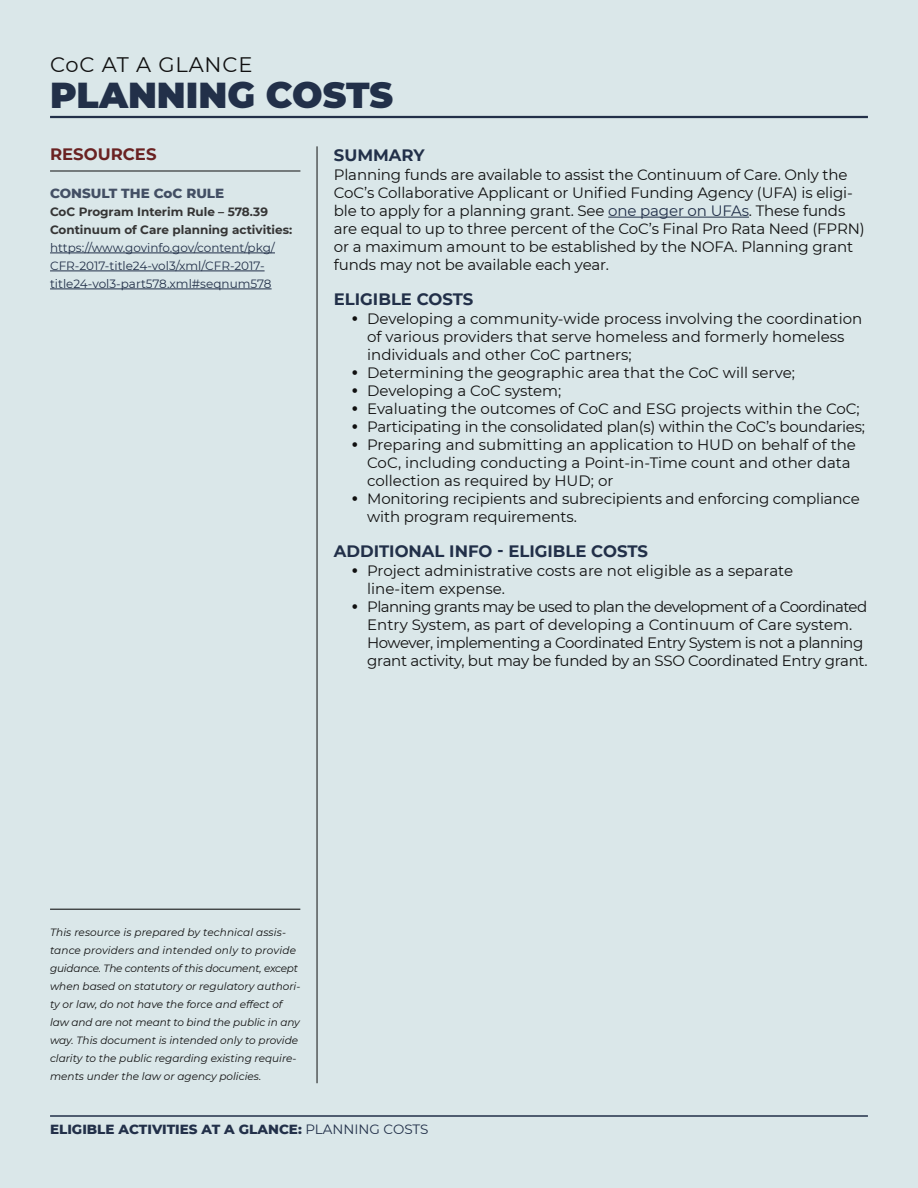
<style>
.page{position:relative;width:918px;height:1188px;background:#dae7e9}
.page>*{position:absolute;margin:0;border:0;box-sizing:border-box;transform-origin:0 0}
.t1{font:900 36px "Montserrat";color:#223049}
.t2{font:21px "Montserrat";letter-spacing:.04em;color:#111}
.t3{font:700 16.5px "Montserrat";color:#223049}
.t4{font:700 16.5px "Montserrat";color:#6a2222}
.t5{font:15px/18px "Montserrat";letter-spacing:-.01em;color:#111}
.t6{font:15px/18px "Montserrat";letter-spacing:-.03em;color:#111}
.t7{font:800 13.5px "Montserrat";color:#223049}
.t8{font:800 13.5px "Montserrat";color:#434f64}
.t9{font:12px/18px "Montserrat";color:#223049}
.t10{font:700 12px/18px "Montserrat";color:#353535}
.t11{font:italic 10.5px/18px "Montserrat";color:#111}
.s1{color:#223049}
.s2{font-size:30px}
.s3{font-weight:400}
</style>
<div class="page">
<hr style="left:50px;top:1115px;width:818px;height:2px;background:#223049">
<hr style="left:50px;top:116px;width:818px;height:2px;background:#223049">
<hr style="left:608px;top:217px;width:141px;height:1px;background:#223049">
<hr style="left:50px;top:171px;width:250px;height:1px;background:#111">
<hr style="left:50px;top:253px;width:225px;height:1px;background:#223049">
<hr style="left:50px;top:271px;width:215px;height:1px;background:#223049">
<hr style="left:50px;top:289px;width:222px;height:1px;background:#223049">
<hr style="left:317px;top:146px;width:1px;height:937px;background:#111">
<hr style="left:50px;top:909px;width:250px;height:1px;background:#000">
<h1 class="t2" style="left:50px;top:50px;width:204px">CoC AT A GLANCE</h1>
<h1 class="t1" style="left:50px;top:68px;width:345px">PLANNING COSTS</h1>
<h2 class="t4" style="left:50px;top:143px;width:108px">RESOURCES</h2>
<h3 class="t8" style="left:50px;top:183px;width:176px">CONSULT THE CoC RULE</h3>
<p class="t10" style="left:50px;top:202px;width:244px">CoC Program Interim Rule – 578.39<br>Continuum of Care planning activities:</p>
<p class="t9" style="left:50px;top:238px;width:226px">https://www.govinfo.gov/content/pkg/<br>CFR-2017-title24-vol3/xml/CFR-2017- title24-vol3-part578.xml#seqnum578</p>
<h2 class="t3" style="left:334px;top:143px;width:92px">SUMMARY</h2>
<p class="t5" style="left:334px;top:165px;width:532px">Planning funds are available to assist the Continuum of Care. Only the CoC’s Collaborative Applicant or Unified Funding Agency (UFA) is eligi&shy;ble to apply for a planning grant. See <span class="s1">one pager on UFAs</span>. These funds are equal to up to three percent of the CoC’s Final Pro Rata Need (FPRN) or a maximum amount to be established by the NOFA. Planning grant funds may not be available each year.</p>
<h2 class="t3" style="left:334px;top:287px;width:141px">ELIGIBLE COSTS</h2>
<p class="t5" style="left:367px;top:309px;width:497px;text-indent:-17px"><span class="s2">•</span> Developing a community-wide process involving the coordination of various providers that serve homeless and formerly homeless individuals and other CoC partners;</p>
<p class="t5" style="left:350px;top:363px;width:446px"><span class="s2">•</span> Determining the geographic area that the CoC will serve;</p>
<p class="t5" style="left:350px;top:381px;width:212px"><span class="s2">•</span> Developing a CoC system;</p>
<p class="t5" style="left:350px;top:399px;width:511px"><span class="s2">•</span> Evaluating the outcomes of CoC and ESG projects within the CoC;</p>
<p class="t5" style="left:350px;top:417px;width:516px"><span class="s2">•</span> Participating in the consolidated plan(s) within the CoC’s boundaries;</p>
<p class="t5" style="left:367px;top:435px;width:490px;text-indent:-17px"><span class="s2">•</span> Preparing and submitting an application to HUD on behalf of the<br>CoC, including conducting a Point-in-Time count and other data collection as required by HUD; or</p>
<p class="t5" style="left:367px;top:489px;width:494px;text-indent:-17px"><span class="s2">•</span> Monitoring recipients and subrecipients and enforcing compliance with program requirements.</p>
<h2 class="t3" style="left:334px;top:539px;width:316px">ADDITIONAL INFO - ELIGIBLE COSTS</h2>
<p class="t5" style="left:367px;top:561px;width:427px;text-indent:-17px"><span class="s2">•</span> Project administrative costs are not eligible as a separate line-item expense.</p>
<p class="t6" style="left:367px;top:597px;width:502px;text-indent:-17px"><span class="s2">•</span> Planning grants may be used to plan the development of a Coordinated Entry System, as part of developing a Continuum of Care system.<br>However, implementing a Coordinated Entry System is not a plan ning grant activity, but may be funded by an SSO Coordinated Entry grant.</p>
<p class="t11" style="left:50px;top:923px;width:252px">This resource is prepared by technical assis&shy;tance providers and intended only to provide guidance. The contents of this document, except when based on statutory or regulatory authori&shy;ty or law, do not have the force and effect of law and are not meant to bind the public in any way. This document is intended only to provide clarity to the public regarding existing require&shy;ments under the law or agency policies.</p>
<p class="t7" style="left:50px;top:1119px;width:380px">ELIGIBLE ACTIVITIES AT A GLANCE: <span class="s3">PLANNING COSTS</span></p>
</div>
